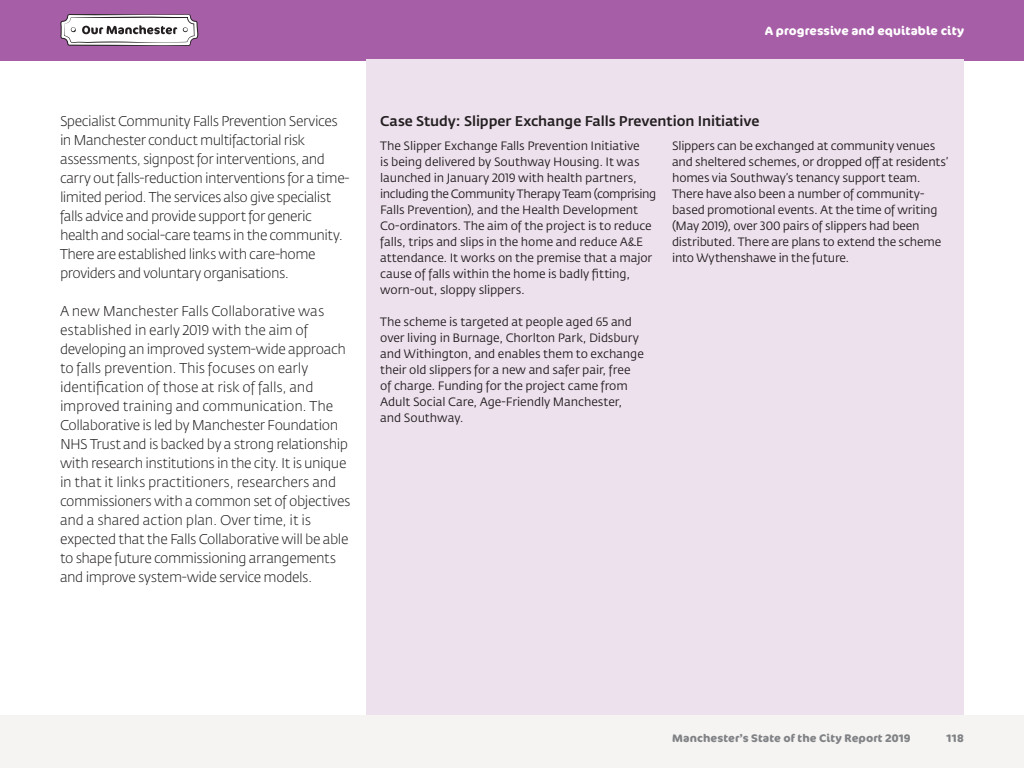
<style>
.page{position:relative;width:1024px;height:768px;background:#fff}
.page>*{position:absolute;margin:0;border:0;box-sizing:border-box;transform-origin:0 0}
.t1{font:300 14px/19px "Fedra Sans Std";letter-spacing:-.03em;color:#231f20}
.t2{font:500 14px "Fedra Sans Std";letter-spacing:-.005em;color:#231f20}
.t3{font:12px/16px "Fedra Sans Std";letter-spacing:-.01em;color:#231f20}
.t4{font:700 12px "Cocon";letter-spacing:.005em;color:#fff}
.t5{font:700 11px "Cocon";letter-spacing:.01em;color:#808285}
</style>
<div class="page">
<div style="left:0;top:0;width:1024px;height:60px;background:#a65ea6"></div>
<div style="left:0;top:715px;width:1024px;height:53px;background:#f5f4f3"></div>
<div style="left:366px;top:60px;width:598px;height:655px;background:#ede1ee"></div>
<svg style="left:60px;top:14px;width:139px;height:32px;background:#cbc6cb"></svg>
<p class="t4" style="left:765px;top:23px;width:200px">A progressive and equitable city</p>
<p class="t1" style="left:60px;top:112px;width:291px">Specialist Community Falls Prevention Services in Manchester conduct multifactorial risk assessments, signpost for interventions, and carry out falls-reduction interventions for a time&shy;limited period. The services also give specialist falls advice and provide support for generic health and social-care teams in the community.<br>There are established links with care-home providers and voluntary organisations.</p>
<p class="t1" style="left:60px;top:302px;width:292px">A new Manchester Falls Collaborative was established in early 2019 with the aim of developing an improved system-wide approach to falls prevention. This focuses on early identification of those at risk of falls, and improved training and communication. The Collaborative is led by Manchester Foundation NHS Trust and is backed by a strong relationship with research institutions in the city. It is unique in that it links practitioners, researchers and commissioners with a common set of objectives and a shared action plan. Over time, it is expected that the Falls Collaborative will be able to shape future commissioning arrangements and improve system-wide service models.</p>
<p class="t2" style="left:380px;top:112px;width:381px">Case Study: Slipper Exchange Falls Prevention Initiative</p>
<p class="t3" style="left:380px;top:138px;width:278px">The Slipper Exchange Falls Prevention Initiative<br>is being delivered by Southway Housing. It was launched in January 2019 with health partners, including the Community Therapy Team (comprising Falls Prevention), and the Health Development Co-ordinators. The aim of the project is to reduce falls, trips and slips in the home and reduce A&amp;E attendance. It works on the premise that a major cause of falls within the home is badly fitting, worn-out, sloppy slippers.</p>
<p class="t3" style="left:380px;top:314px;width:265px">The scheme is targeted at people aged 65 and over living in Burnage, Chorlton Park, Didsbury and Withington, and enables them to exchange their old slippers for a new and safer pair, free of charge. Funding for the project came from Adult Social Care, Age-Friendly Manchester, and Southway.</p>
<p class="t3" style="left:672px;top:138px;width:277px">Slippers can be exchanged at community venues and sheltered schemes, or dropped off at residents’ homes via Southway’s tenancy support team.<br>There have also been a number of community&shy;based promotional events. At the time of writing (May 2019), over 300 pairs of slippers had been distributed. There are plans to extend the scheme into Wythenshawe in the future.</p>
<p class="t5" style="left:672px;top:732px;width:240px">Manchester’s State of the City Report 2019</p>
<p class="t5" style="left:946px;top:732px;width:19px">118</p>
</div>
